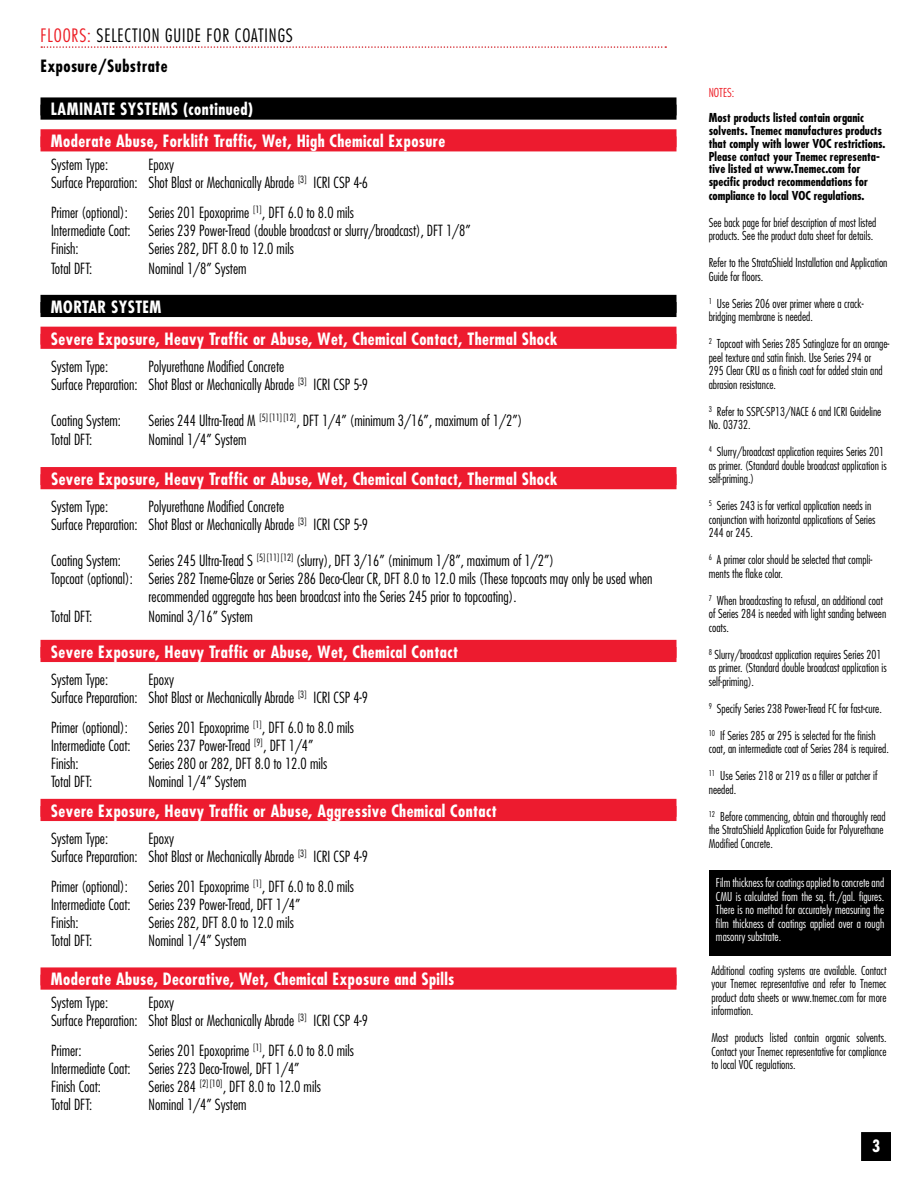
<style>
.page{position:relative;width:918px;height:1188px;background:#fff}
.page>*{position:absolute;margin:0;border:0;box-sizing:border-box;transform-origin:0 0}
.t1{font:300 condensed 18px "Futura Std";letter-spacing:.05em;color:#000}
.t2{font:700 condensed 16.5px/31.8px "Futura Std";letter-spacing:.025em;color:#fff}
.t3{font:700 condensed 16.5px "Futura Std";letter-spacing:.025em;color:#000}
.t4{font:300 condensed 15px/18px "Futura Std";color:#000}
.t5{font:300 condensed 12px/13.5px "Futura Std";color:#000}
.t6{font:700 condensed 12px/12.9px "Futura Std";color:#000}
.t7{font:300 condensed 12px/13.5px "Futura Std";color:#fff;text-align:justify}
.t8{font:300 condensed 12px "Futura Std";color:#ed1c24}
.s1{color:#ed1c24}
.s2{font-weight:700;font-size:16.5px;color:#fff}
</style>
<div class="page">
<div style="left:709px;top:870px;width:182px;height:86px;background:#000"></div>
<div style="left:40px;top:97px;width:636px;height:18px;background:#000"></div>
<div style="left:40px;top:105px;width:636px;height:15px;background:#000"></div>
<div style="left:40px;top:129px;width:636px;height:18px;background:#ed1b2f"></div>
<div style="left:40px;top:136px;width:636px;height:15px;background:#ed1b2f"></div>
<div style="left:40px;top:295px;width:636px;height:18px;background:#000"></div>
<div style="left:40px;top:302px;width:636px;height:15px;background:#000"></div>
<div style="left:40px;top:327px;width:636px;height:18px;background:#ed1b2f"></div>
<div style="left:40px;top:334px;width:636px;height:15px;background:#ed1b2f"></div>
<div style="left:40px;top:467px;width:636px;height:18px;background:#ed1b2f"></div>
<div style="left:40px;top:474px;width:636px;height:15px;background:#ed1b2f"></div>
<div style="left:40px;top:640px;width:636px;height:18px;background:#ed1b2f"></div>
<div style="left:40px;top:647px;width:636px;height:15px;background:#ed1b2f"></div>
<div style="left:40px;top:799px;width:636px;height:18px;background:#ed1b2f"></div>
<div style="left:40px;top:806px;width:636px;height:15px;background:#ed1b2f"></div>
<div style="left:40px;top:967px;width:636px;height:18px;background:#ed1b2f"></div>
<div style="left:40px;top:975px;width:636px;height:15px;background:#ed1b2f"></div>
<svg style="left:41px;top:46px;width:625px;height:2px"></svg>
<div style="left:862px;top:1133px;width:28px;height:27px;background:#000"></div>
<div style="left:861px;top:1132px;width:30px;height:29px;border:2px solid #000"></div>
<p class="t1" style="left:40px;top:25px;width:254px"><span class="s1">FLOORS:</span> SELECTION GUIDE FOR COATINGS</p>
<p class="t3" style="left:40px;top:56px;width:129px">Exposure/Substrate</p>
<p class="t2" style="left:51px;top:94px;width:396px">LAMINATE SYSTEMS (continued)<br>Moderate Abuse, Forklift Traffic, Wet, High Chemical Exposure</p>
<p class="t4" style="left:51px;top:155px;width:59px">System Type:</p>
<p class="t4" style="left:51px;top:155px;width:319px;text-indent:98px">Epoxy<br>Surface Preparation: Shot Blast or Mechanically Abrade <sup>[3]</sup> ICRI CSP 4-6</p>
<p class="t4" style="left:51px;top:203px;width:78px">Primer (optional):</p>
<p class="t4" style="left:51px;top:203px;width:421px;text-indent:97px">Series 201 Epoxoprime <sup>[1]</sup>, DFT 6.0 to 8.0 mils<br>Intermediate Coat: Series 239 Power-Tread (double broadcast or slurry/broadcast), DFT 1/8”<br>Finish:</p>
<p class="t4" style="left:149px;top:239px;width:147px">Series 282, DFT 8.0 to 12.0 mils</p>
<p class="t4" style="left:51px;top:259px;width:43px">Total DFT:</p>
<p class="t4" style="left:149px;top:259px;width:100px">Nominal 1/8” System</p>
<p class="t2" style="left:51px;top:291px;width:508px">MORTAR SYSTEM<br>Severe Exposure, Heavy Traffic or Abuse, Wet, Chemical Contact, Thermal Shock</p>
<p class="t4" style="left:51px;top:357px;width:59px">System Type:</p>
<p class="t4" style="left:51px;top:357px;width:319px;text-indent:98px">Polyurethane Modified Concrete<br>Surface Preparation: Shot Blast or Mechanically Abrade <sup>[3]</sup> ICRI CSP 5-9</p>
<p class="t4" style="left:51px;top:411px;width:72px">Coating System:</p>
<p class="t4" style="left:148px;top:411px;width:375px">Series 244 Ultra-Tread M <sup>[5][11][12]</sup>, DFT 1/4” (minimum 3/16”, maximum of 1/2”)</p>
<p class="t4" style="left:51px;top:431px;width:43px">Total DFT:</p>
<p class="t4" style="left:148px;top:431px;width:112px">Nominal 1/4” System <span class="s2">C</span></p>
<p class="t2" style="left:51px;top:463px;width:508px">Severe Exposure, Heavy Traffic or Abuse, Wet, Chemical Contact, Thermal Shock</p>
<p class="t4" style="left:51px;top:498px;width:59px">System Type:</p>
<p class="t4" style="left:51px;top:498px;width:319px;text-indent:98px">Polyurethane Modified Concrete<br>Surface Preparation: Shot Blast or Mechanically Abrade <sup>[3]</sup> ICRI CSP 5-9</p>
<p class="t4" style="left:51px;top:552px;width:72px">Coating System:</p>
<p class="t4" style="left:148px;top:552px;width:407px">Series 245 Ultra-Tread S <sup>[5][11][12]</sup> (slurry), DFT 3/16” (minimum 1/8”, maximum of 1/2”)</p>
<p class="t4" style="left:51px;top:570px;width:603px">Topcoat (optional): Series 282 Tneme-Glaze or Series 286 Deco-Clear CR, DFT 8.0 to 12.0 mils (These topcoats may only be used when</p>
<p class="t4" style="left:148px;top:588px;width:370px">recommended aggregate has been broadcast into the Series 245 prior to topcoating).</p>
<p class="t4" style="left:51px;top:607px;width:43px">Total DFT:</p>
<p class="t4" style="left:148px;top:607px;width:106px">Nominal 3/16” System</p>
<p class="t2" style="left:51px;top:636px;width:409px">Severe Exposure, Heavy Traffic or Abuse, Wet, Chemical Contact</p>
<p class="t4" style="left:51px;top:670px;width:59px">System Type:</p>
<p class="t4" style="left:51px;top:670px;width:319px;text-indent:98px">Epoxy<br>Surface Preparation: Shot Blast or Mechanically Abrade <sup>[3]</sup> ICRI CSP 4-9</p>
<p class="t4" style="left:51px;top:718px;width:78px">Primer (optional):</p>
<p class="t4" style="left:51px;top:718px;width:304px;text-indent:97px">Series 201 Epoxoprime <sup>[1]</sup>, DFT 6.0 to 8.0 mils<br>Intermediate Coat: Series 237 Power-Tread <sup>[9]</sup>, DFT 1/4”<br>Finish:</p>
<p class="t4" style="left:149px;top:754px;width:180px">Series 280 or 282, DFT 8.0 to 12.0 mils</p>
<p class="t4" style="left:51px;top:772px;width:43px">Total DFT:</p>
<p class="t4" style="left:149px;top:772px;width:100px">Nominal 1/4” System</p>
<p class="t2" style="left:51px;top:795px;width:447px">Severe Exposure, Heavy Traffic or Abuse, Aggressive Chemical Contact</p>
<p class="t4" style="left:51px;top:829px;width:59px">System Type:</p>
<p class="t4" style="left:51px;top:829px;width:319px;text-indent:98px">Epoxy<br>Surface Preparation: Shot Blast or Mechanically Abrade <sup>[3]</sup> ICRI CSP 4-9</p>
<p class="t4" style="left:51px;top:877px;width:78px">Primer (optional):</p>
<p class="t4" style="left:51px;top:877px;width:304px;text-indent:97px">Series 201 Epoxoprime <sup>[1]</sup>, DFT 6.0 to 8.0 mils<br>Intermediate Coat: Series 239 Power-Tread, DFT 1/4”<br>Finish:</p>
<p class="t4" style="left:149px;top:913px;width:147px">Series 282, DFT 8.0 to 12.0 mils</p>
<p class="t4" style="left:51px;top:931px;width:43px">Total DFT:</p>
<p class="t4" style="left:149px;top:931px;width:100px">Nominal 1/4” System</p>
<p class="t2" style="left:51px;top:964px;width:405px">Moderate Abuse, Decorative, Wet, Chemical Exposure and Spills</p>
<p class="t4" style="left:51px;top:993px;width:59px">System Type:</p>
<p class="t4" style="left:51px;top:993px;width:319px;text-indent:98px">Epoxy<br>Surface Preparation: Shot Blast or Mechanically Abrade <sup>[3]</sup> ICRI CSP 4-9</p>
<p class="t4" style="left:51px;top:1041px;width:32px">Primer:</p>
<p class="t4" style="left:51px;top:1041px;width:304px;text-indent:98px">Series 201 Epoxoprime <sup>[1]</sup>, DFT 6.0 to 8.0 mils<br>Intermediate Coat: Series 223 Deco-Trowel, DFT 1/4”<br>Finish Coat:</p>
<p class="t4" style="left:149px;top:1077px;width:174px">Series 284 <sup>[2][10]</sup>, DFT 8.0 to 12.0 mils</p>
<p class="t4" style="left:51px;top:1095px;width:43px">Total DFT:</p>
<p class="t4" style="left:149px;top:1095px;width:100px">Nominal 1/4” System</p>
<p class="t8" style="left:709px;top:85px;width:27px">NOTES:</p>
<p class="t6" style="left:709px;top:112px;width:178px">Most products listed contain organic solvents. Tnemec manufactures products that comply with lower VOC restrictions.<br>Please contact your Tnemec representa&shy;tive listed at www.Tnemec.com for specific product recommendations for compliance to local VOC regulations.</p>
<p class="t5" style="left:709px;top:215px;width:169px">See back page for brief description of most listed products. See the product data sheet for details.</p>
<p class="t5" style="left:709px;top:256px;width:180px">Refer to the StrataShield Installation and Application<br>Guide for floors.</p>
<p class="t5" style="left:709px;top:296px;width:156px"><sup>1</sup> Use Series 206 over primer where a crack&shy;bridging membrane is needed.</p>
<p class="t5" style="left:709px;top:337px;width:182px"><sup>2</sup> Topcoat with Series 285 Satinglaze for an orange&shy;peel texture and satin finish. Use Series 294 or<br>295 Clear CRU as a finish coat for added stain and abrasion resistance.</p>
<p class="t5" style="left:709px;top:404px;width:174px"><sup>3</sup> Refer to SSPC-SP13/NACE 6 and ICRI Guideline<br>No. 03732.</p>
<p class="t5" style="left:709px;top:445px;width:179px"><sup>4</sup> Slurry/broadcast application requires Series 201 as primer. (Standard double broadcast application is self-priming.)</p>
<p class="t5" style="left:709px;top:499px;width:168px"><sup>5</sup> Series 243 is for vertical application needs in conjunction with horizontal applications of Series<br>244 or 245.</p>
<p class="t5" style="left:709px;top:553px;width:165px"><sup>6</sup> A primer color should be selected that compli&shy;ments the flake color.</p>
<p class="t5" style="left:709px;top:593px;width:179px"><sup>7</sup> When broadcasting to refusal, an additional coat of Series 284 is needed with light sanding between coats.</p>
<p class="t5" style="left:709px;top:647px;width:179px"><sup>8</sup> Slurry/broadcast application requires Series 201 as primer. (Standard double broadcast application is self-priming).</p>
<p class="t5" style="left:709px;top:701px;width:175px"><sup>9</sup> Specify Series 238 Power-Tread FC for fast-cure.</p>
<p class="t5" style="left:709px;top:728px;width:182px"><sup>10</sup> If Series 285 or 295 is selected for the finish coat, an intermediate coat of Series 284 is required.</p>
<p class="t5" style="left:709px;top:769px;width:170px"><sup>11</sup> Use Series 218 or 219 as a filler or patcher if needed.</p>
<p class="t5" style="left:709px;top:809px;width:178px"><sup>12</sup> Before commencing, obtain and thoroughly read the StrataShield Application Guide for Polyurethane<br>Modified Concrete.</p>
<p class="t7" style="left:716px;top:876px;width:170px">Film thickness for coatings applied to concrete and CMU is calculated from the sq. ft./gal. figures.<br>There is no method for accurately measuring the film thickness of coatings applied over a rough masonry substrate.</p>
<p class="t5" style="left:712px;top:963px;width:176px;text-align:justify">Additional coating systems are available. Contact your Tnemec representative and refer to Tnemec product data sheets or www.tnemec.com for more information.</p>
<p class="t5" style="left:712px;top:1031px;width:176px;text-align:justify">Most products listed contain organic solvents.<br>Contact your Tnemec representative for compliance to local VOC regulations.</p>
<p class="t2" style="left:872px;top:1130px;width:10px">3</p>
</div>
